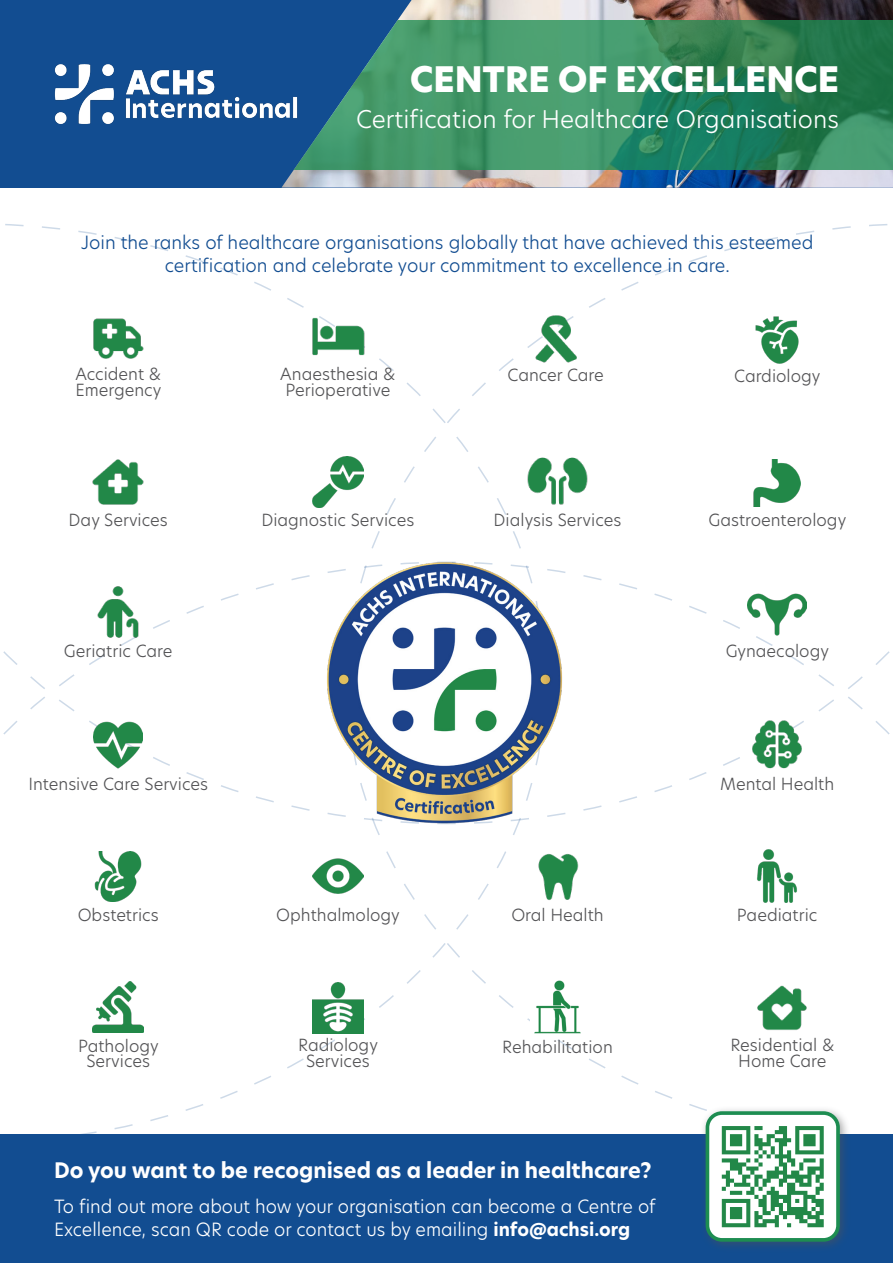
<style>
.page{position:relative;width:893px;height:1263px;background:#fff}
.page>*{position:absolute;margin:0;border:0;box-sizing:border-box;transform-origin:0 0}
.t1{font:800 34.5px "Hero New";color:#fff}
.t2{font:300 24px "Hero New";color:#fff}
.t3{font:700 21px "Hero New";color:#fff}
.t4{font:300 18px/22.5px "Hero New";color:#124d91;text-align:center}
.t5{font:300 18px/22.5px "Hero New";color:#fff}
.t6{font:300 16.5px/15.5px "Hero New";color:#535355;text-align:center}
.s1{font-weight:700}
</style>
<div class="page">
<svg style="left:363px;top:224px;width:527px;height:885px"></svg>
<div style="left:0;top:0;width:893px;height:188px;background:#124d91"></div>
<img style="left:281px;top:0;width:612px;height:188px">
<svg style="left:281px;top:21px;width:612px;height:149px;background:#348866"></svg>
<img style="left:54px;top:52px;width:255px;height:83px">
<img style="left:300px;top:549px;width:288px;height:288px">
<img style="left:94px;top:721px;width:49px;height:48px">
<img style="left:754px;top:316px;width:47px;height:47px">
<img style="left:312px;top:310px;width:52px;height:53px">
<img style="left:97px;top:586px;width:42px;height:52px">
<img style="left:93px;top:318px;width:51px;height:41px">
<img style="left:747px;top:585px;width:60px;height:53px">
<img style="left:531px;top:981px;width:53px;height:53px">
<img style="left:312px;top:858px;width:51px;height:36px">
<img style="left:757px;top:983px;width:51px;height:51px">
<img style="left:751px;top:719px;width:53px;height:51px">
<img style="left:532px;top:315px;width:47px;height:47px">
<img style="left:93px;top:459px;width:51px;height:46px">
<img style="left:312px;top:456px;width:51px;height:51px">
<img style="left:528px;top:454px;width:59px;height:53px">
<img style="left:532px;top:851px;width:51px;height:51px">
<img style="left:751px;top:849px;width:53px;height:53px">
<img style="left:312px;top:983px;width:51px;height:51px">
<img style="left:93px;top:982px;width:51px;height:51px">
<img style="left:94px;top:852px;width:48px;height:49px">
<div style="left:0;top:1134px;width:893px;height:129px;background:#124d91"></div>
<div style="left:700px;top:1105px;width:151px;height:148px;background:#535355;opacity:.52"></div>
<div style="left:707px;top:1113px;width:131px;height:127px;background:#fff;border-radius:15px"></div>
<div style="left:706px;top:1111px;width:134px;height:131px;border:4px solid #1d8d51;border-radius:15px"></div>
<img style="left:721px;top:1126px;width:103px;height:102px">
<img style="left:754px;top:459px;width:47px;height:47px">
<p class="t1" style="left:410px;top:55px;width:430px">CENTRE OF EXCELLENCE</p>
<p class="t2" style="left:356px;top:102px;width:484px">Certification for Healthcare Organisations</p>
<p class="t4" style="left:81px;top:231px;width:734px">Join the ranks of healthcare organisations globally that have achieved this esteemed certification and celebrate your commitment to excellence in care.</p>
<p class="t6" style="left:75px;top:366px;width:88px;text-align:left">Accident &amp;<br>Emergency</p>
<p class="t6" style="left:280px;top:366px;width:117px">Anaesthesia &amp;</p>
<p class="t6" style="left:734px;top:368px;width:88px">Cardiology</p>
<p class="t6" style="left:285px;top:382px;width:106px">Perioperative</p>
<p class="t6" style="left:508px;top:367px;width:98px">Cancer Care</p>
<p class="t6" style="left:69px;top:512px;width:101px">Day Services</p>
<p class="t6" style="left:261px;top:512px;width:154px">Diagnostic Services</p>
<p class="t6" style="left:494px;top:512px;width:129px">Dialysis Services</p>
<p class="t6" style="left:708px;top:512px;width:139px">Gastroenterology</p>
<p class="t6" style="left:64px;top:643px;width:110px">Geriatric Care</p>
<p class="t6" style="left:726px;top:643px;width:105px">Gynaecology</p>
<p class="t6" style="left:28px;top:775px;width:181px">Intensive Care Services</p>
<p class="t6" style="left:720px;top:775px;width:116px">Mental Health</p>
<p class="t6" style="left:78px;top:907px;width:83px">Obstetrics</p>
<p class="t6" style="left:78px;top:1038px;width:82px">Pathology<br>Services</p>
<p class="t6" style="left:276px;top:907px;width:125px">Ophthalmology</p>
<p class="t6" style="left:298px;top:1037px;width:81px">Radiology<br>Services</p>
<p class="t6" style="left:511px;top:907px;width:94px">Oral Health</p>
<p class="t6" style="left:737px;top:907px;width:82px">Paediatric</p>
<p class="t6" style="left:502px;top:1038px;width:112px">Rehabilitation</p>
<p class="t6" style="left:730px;top:1037px;width:105px">Residential &amp;<br>Home Care</p>
<p class="t3" style="left:54px;top:1156px;width:599px">Do you want to be recognised as a leader in healthcare?</p>
<p class="t5" style="left:54px;top:1195px;width:603px">To find out more about how your organisation can become a Centre of<br>Excellence, scan QR code or contact us by emailing <span class="s1">info@achsi.org</span></p>
</div>
